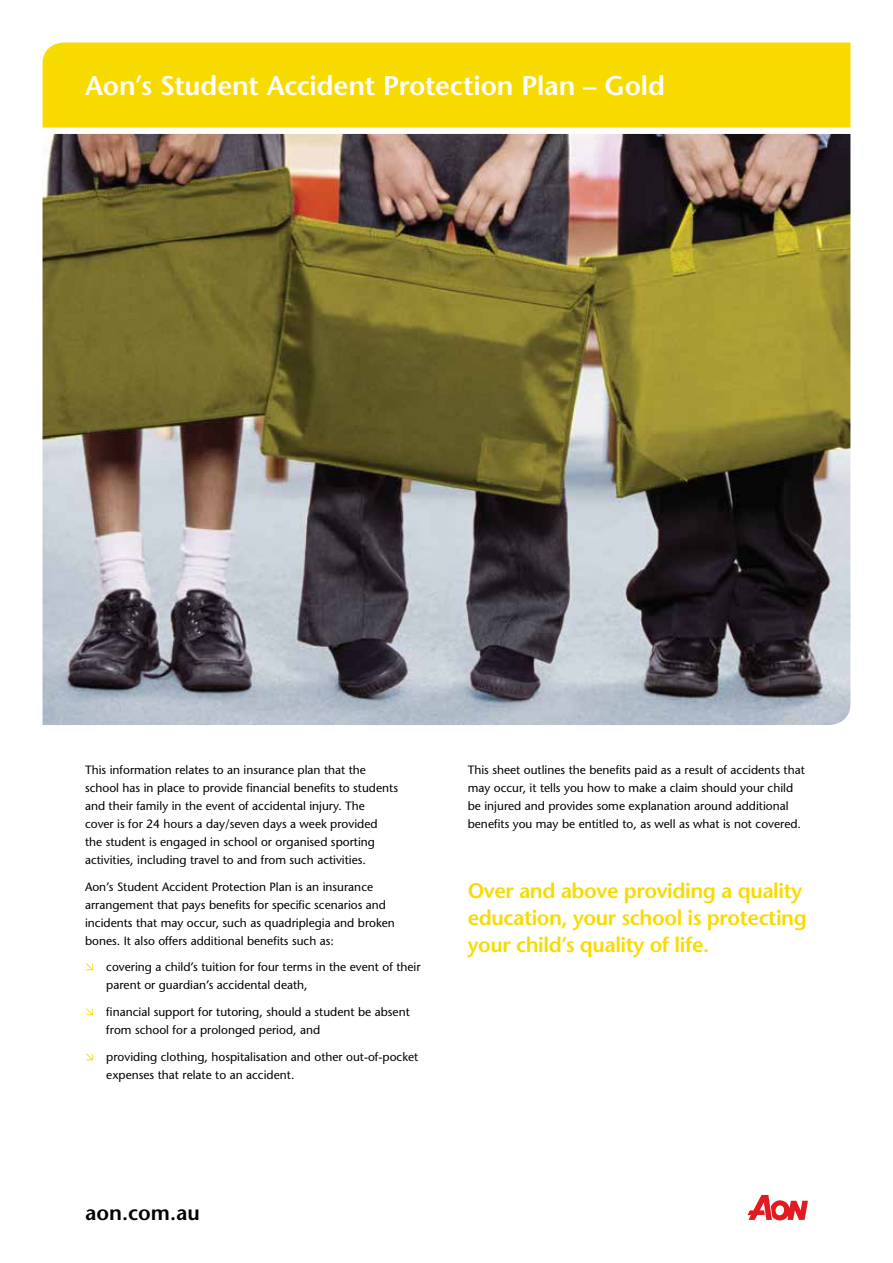
<style>
.page{position:relative;width:893px;height:1263px;background:#fff}
.page>*{position:absolute;margin:0;border:0;box-sizing:border-box;transform-origin:0 0}
.t1{font:600 27px "Stone Sans";color:#fff}
.t2{font:600 21px/27px "Stone Sans";letter-spacing:-.02em;color:#f7db00}
.t3{font:600 21px "Stone Sans";color:#000}
.t4{font:12px/18px "Stone Sans";color:#000}
</style>
<div class="page">
<div style="left:43px;top:43px;width:807px;height:85px;background:#f7db00"></div>
<img style="left:43px;top:134px;width:807px;height:591px">
<svg style="left:747px;top:1195px;width:61px;height:25px"></svg>
<h1 class="t1" style="left:85px;top:70px;width:581px">Aon’s Student Accident Protection Plan – Gold</h1>
<p class="t4" style="left:85px;top:761px;width:314px">This information relates to an insurance plan that the school has in place to provide financial benefits to students and their family in the event of accidental injury. The<br>cover is for 24 hours a day/seven days a week provided<br>the student is engaged in school or organised sporting activities, including travel to and from such activities.</p>
<p class="t4" style="left:85px;top:878px;width:311px">Aon’s Student Accident Protection Plan is an insurance arrangement that pays benefits for specific scenarios and incidents that may occur, such as quadriplegia and broken bones. It also offers additional benefits such as:</p>
<p class="t4" style="left:106px;top:958px;width:316px">covering a child’s tuition for four terms in the event of their parent or guardian’s accidental death,</p>
<p class="t4" style="left:106px;top:1003px;width:305px">financial support for tutoring, should a student be absent from school for a prolonged period, and</p>
<p class="t4" style="left:106px;top:1047px;width:313px">providing clothing, hospitalisation and other out-of-pocket expenses that relate to an accident.</p>
<p class="t4" style="left:468px;top:761px;width:339px">This sheet outlines the benefits paid as a result of accidents that may occur, it tells you how to make a claim should your child be injured and provides some explanation around additional benefits you may be entitled to, as well as what is not covered.</p>
<h2 class="t2" style="left:468px;top:877px;width:341px">Over and above providing a quality education, your school is protecting your child’s quality of life.</h2>
<h2 class="t3" style="left:85px;top:1200px;width:116px">aon.com.au</h2>
</div>
